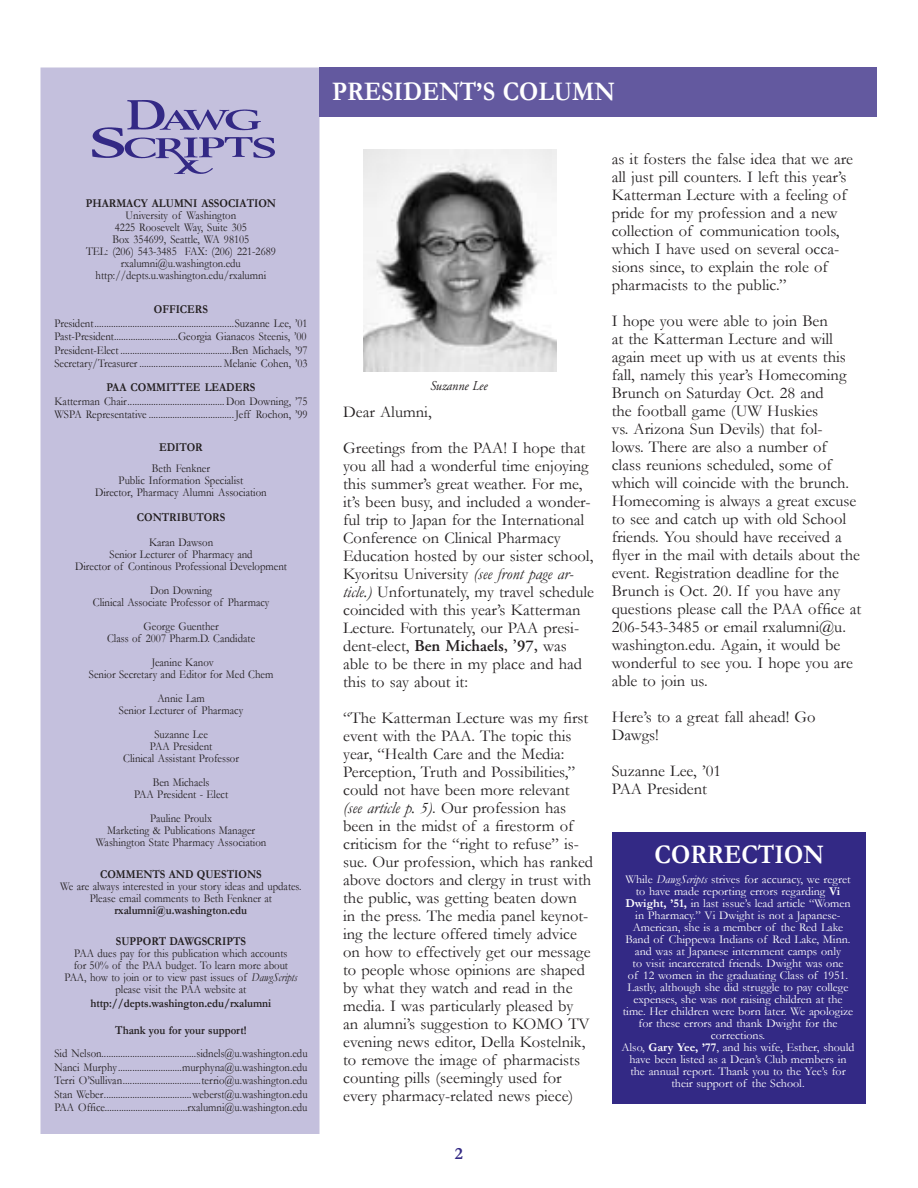
<style>
.page{position:relative;width:918px;height:1188px;background:#fff}
.page>*{position:absolute;margin:0;border:0;box-sizing:border-box;transform-origin:0 0}
.t1{font:700 27px "Garamond";color:#fff;scale:.9 1}
.t2{font:700 17.25px "Garamond";color:#332985}
.t3{font:16.5px/18px "Garamond";color:#231f20}
.t4{font:600 16.5px "Adobe Garamond Pro";color:#231f20}
.t5{font:italic 13.5px "Adobe Garamond Pro";color:#231f20;scale:.9 1}
.t6{font:12px/12px "Garamond";color:#231f20;text-align:center;scale:.9 1}
.t7{font:12px/12px "Garamond";color:#fff;text-align:center}
.t8{font:700 12px "Garamond";color:#231f20;scale:.9 1}
.s1{font-style:italic}
.s2{font-family:"Garamond";font-weight:400}
.s3{font-weight:700}
</style>
<div class="page">
<div style="left:41px;top:68px;width:278px;height:1065px;background:#c4c0dd"></div>
<div style="left:40px;top:68px;width:280px;height:1066px;border:2px solid #c4c0dd"></div>
<img style="left:93px;top:100px;width:181px;height:74px">
<div style="left:320px;top:68px;width:558px;height:49px;background:#63599f"></div>
<img style="left:363px;top:149px;width:193px;height:222px">
<div style="left:612px;top:832px;width:254px;height:271px;background:#332985"></div>
<p class="t8" style="left:86px;top:197px;width:213px">PHARMACY ALUMNI ASSOCIATION</p>
<p class="t6" style="left:86px;top:209px;width:212px">University of Washington<br>4225 Roosevelt Way, Suite 305<br>Box 354699, Seattle, WA 98105<br>TEL: (206) 543-3485 FAX: (206) 221-2689 rxalumni@u.washington.edu http://depts.u.washington.edu/rxalumni</p>
<p class="t8" style="left:154px;top:303px;width:62px">OFFICERS</p>
<p class="t6" style="left:54px;top:317px;width:283px;line-height:13.5px;text-align:justify">President ...........................................................Suzanne Lee, ’01<br>Past-President...........................Georgia Gianacos Steenis, ’00<br>President-Elect ...............................................Ben Michaels, ’97<br>Secretary/Treasurer ................................... Melanie Cohen, ’03</p>
<p class="t8" style="left:106px;top:381px;width:167px">PAA COMMITTEE LEADERS</p>
<p class="t6" style="left:54px;top:395px;width:283px;line-height:13.5px;text-align:left">Katterman Chair ......................................... Don Downing, ’75<br>WSPA Representative .................................... Jeff Rochon, ’99</p>
<p class="t8" style="left:159px;top:441px;width:50px">EDITOR</p>
<p class="t6" style="left:95px;top:463px;width:192px">Beth Fenkner<br>Public Information Specialist<br>Director, Pharmacy Alumni Association</p>
<p class="t8" style="left:137px;top:511px;width:100px">CONTRIBUTORS</p>
<p class="t6" style="left:75px;top:537px;width:237px">Karan Dawson<br>Senior Lecturer of Pharmacy and<br>Director of Continous Professional Development</p>
<p class="t6" style="left:93px;top:585px;width:198px">Don Downing<br>Clinical Associate Professor of Pharmacy</p>
<p class="t6" style="left:107px;top:621px;width:166px">George Guenther<br>Class of 2007 Pharm.D. Candidate</p>
<p class="t6" style="left:89px;top:657px;width:206px">Jeanine Kanov<br>Senior Secretary and Editor for Med Chem</p>
<p class="t6" style="left:119px;top:693px;width:140px">Annie Lam<br>Senior Lecturer of Pharmacy</p>
<p class="t6" style="left:123px;top:729px;width:130px">Suzanne Lee<br>PAA President<br>Clinical Assistant Professor</p>
<p class="t6" style="left:134px;top:777px;width:106px">Ben Michaels<br>PAA President - Elect</p>
<p class="t6" style="left:96px;top:813px;width:191px">Pauline Proulx<br>Marketing &amp; Publications Manager<br>Washington State Pharmacy Association</p>
<p class="t8" style="left:100px;top:867px;width:181px">COMMENTS AND QUESTIONS</p>
<p class="t6" style="left:60px;top:880px;width:270px">We are always interested in your story ideas and updates.<br>Please email comments to Beth Fenkner at</p>
<p class="t8" style="left:115px;top:903px;width:149px">rxalumni@u.washington.edu</p>
<p class="t8" style="left:116px;top:935px;width:146px">SUPPORT DAWGSCRIPTS</p>
<p class="t6" style="left:64px;top:947px;width:260px">PAA dues pay for this publication which accounts<br>for 50% of the PAA budget. To learn more about PAA, how to join or to view past issues of <span class="s1">DawgScripts </span>please visit the PAA website at</p>
<p class="t8" style="left:90px;top:996px;width:202px">http://depts.washington.edu/rxalumni</p>
<p class="t8" style="left:115px;top:1023px;width:147px">Thank you for your support!</p>
<p class="t6" style="left:54px;top:1047px;width:283px;line-height:13.5px;text-align:justify">Sid Nelson........................................sidnels@u.washington.edu Nanci Murphy ...........................murphyna@u.washington.edu Terri O’Sullivan .................................terrio@u.washington.edu Stan Weber .....................................weberst@u.washington.edu PAA Office...................................rxalumni@u.washington.edu</p>
<h1 class="t1" style="left:332px;top:77px;width:316px">PRESIDENT’S COLUMN</h1>
<p class="t5" style="left:430px;top:380px;width:65px">Suzanne Lee</p>
<p class="t3" style="left:343px;top:394px;width:244px;line-height:36px">Dear Alumni,<br>Greetings from the PAA! I hope that</p>
<p class="t3" style="left:343px;top:457px;width:253px">you all had a wonderful time enjoying this summer’s great weather. For me, it’s been busy, and included a wonder&shy;ful trip to Japan for the International Conference on Clinical Pharmacy Education hosted by our sister school, Kyoritsu University <span class="s1">(see front page ar&shy;ticle.)</span> Unfortunately, my travel schedule coincided with this year’s Katterman Lecture. Fortunately, our PAA presi-</p>
<p class="t4" style="left:343px;top:639px;width:225px"><span class="s2">dent-elect,</span> Ben Michaels, ’97, <span class="s2">was</span></p>
<p class="t3" style="left:343px;top:655px;width:240px">able to be there in my place and had this to say about it:</p>
<p class="t3" style="left:343px;top:709px;width:252px">“The Katterman Lecture was my first event with the PAA. The topic this year, “Health Care and the Media:<br>Perception, Truth and Possibilities,” could not have been more relevant<br><span class="s1">(see article p. 5)</span>. Our profession has been in the midst of a firestorm of criticism for the “right to refuse” is&shy;sue. Our profession, which has ranked above doctors and clergy in trust with the public, was getting beaten down<br>in the press. The media panel keynot&shy;ing the lecture offered timely advice on how to effectively get our message to people whose opinions are shaped by what they watch and read in the media. I was particularly pleased by<br>an alumni’s suggestion to KOMO TV evening news editor, Della Kostelnik, to remove the image of pharmacists counting pills (seemingly used for every pharmacy-related news piece)</p>
<p class="t2" style="left:455px;top:1144px;width:10px">2</p>
<p class="t3" style="left:612px;top:150px;width:243px">as it fosters the false idea that we are all just pill counters. I left this year’s Katterman Lecture with a feeling of pride for my profession and a new collection of communication tools, which I have used on several occa&shy;sions since, to explain the role of pharmacists to the public.”</p>
<p class="t3" style="left:612px;top:312px;width:251px">I hope you were able to join Ben<br>at the Katterman Lecture and will again meet up with us at events this fall, namely this year’s Homecoming Brunch on Saturday Oct. 28 and<br>the football game (UW Huskies<br>vs. Arizona Sun Devils) that fol-<br>lows. There are also a number of<br>class reunions scheduled, some of which will coincide with the brunch.<br>Homecoming is always a great excuse to see and catch up with old School friends. You should have received a flyer in the mail with details about the event. Registration deadline for the Brunch is Oct. 20. If you have any questions please call the PAA office at 206-543-3485 or email rxalumni@u. washington.edu. Again, it would be wonderful to see you. I hope you are able to join us.</p>
<p class="t3" style="left:612px;top:708px;width:206px">Here’s to a great fall ahead! Go<br>Dawgs!</p>
<p class="t3" style="left:612px;top:762px;width:111px">Suzanne Lee, ’01<br>PAA President</p>
<h1 class="t1" style="left:655px;top:840px;width:190px">CORRECTION</h1>
<p class="t7" style="left:621px;top:874px;width:235px">While <span class="s1">DawgScripts</span> strives for accuracy, we regret to have made reporting errors regarding <span class="s3">Vi Dwight, ’51,</span> in last issue’s lead article “Women in Pharmacy.” Vi Dwight is not a Japanese-American, she is a member of the Red Lake Band of Chippewa Indians of Red Lake, Minn. and was at Japanese internment camps only<br>to visit incarcerated friends. Dwight was one<br>of 12 women in the graduating Class of 1951.<br>Lastly, although she did struggle to pay college expenses, she was not raising children at the time. Her children were born later. We apologize for these errors and thank Dwight for the corrections.<br>Also, <span class="s3">Gary Yee, ’77</span>, and his wife, Esther, should have been listed as a Dean’s Club members in the annual report. Thank you to the Yee’s for their support of the School.</p>
</div>
